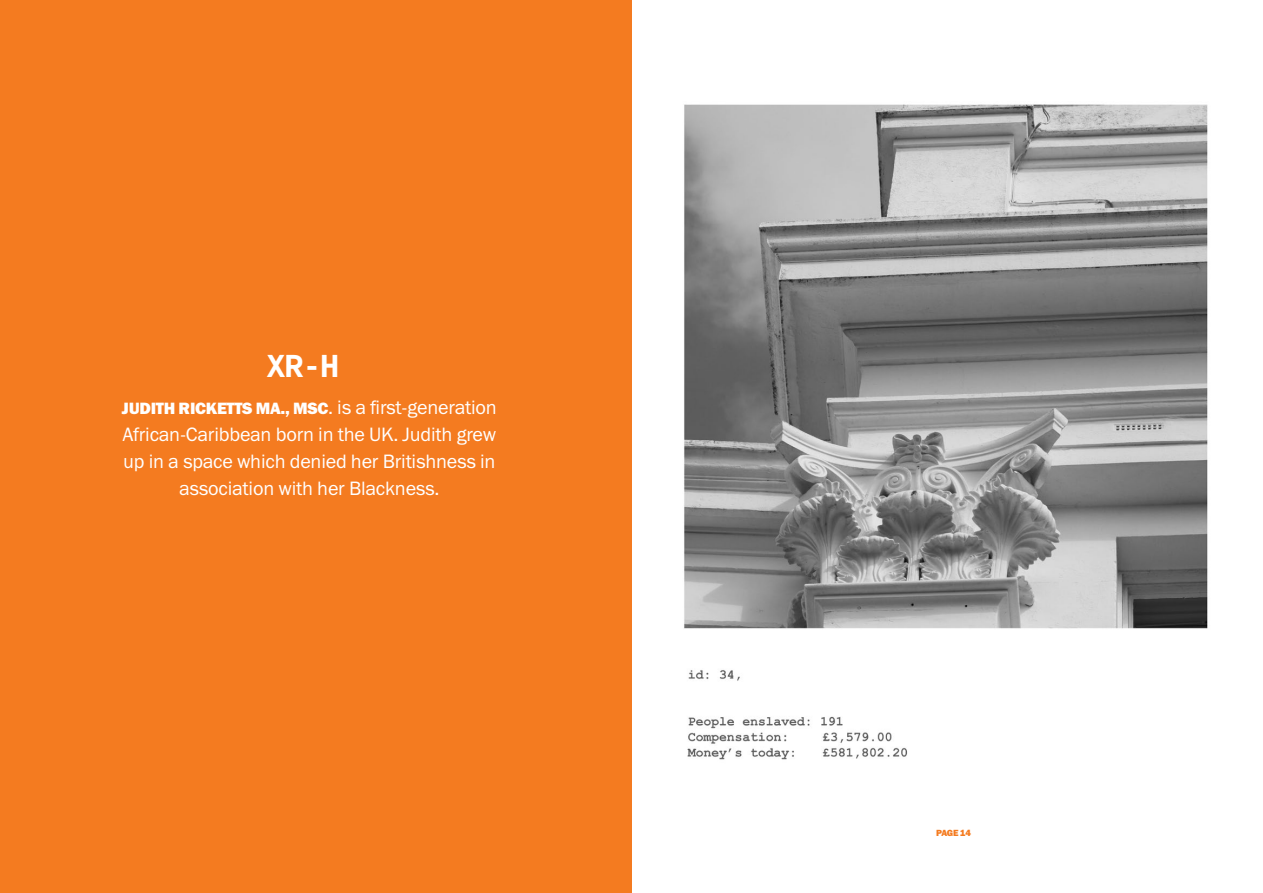
<style>
.page{position:relative;width:1263px;height:893px;background:#fff}
.page>*{position:absolute;margin:0;border:0;box-sizing:border-box;transform-origin:0 0}
.t1{font:600 30.75px "Test Sohne Mono";color:#fff}
.t2{font:19.5px/27px "Franklin Gothic Book C";letter-spacing:-.01em;color:#fff;text-align:center}
.t3{font:16.5px "Franklin Gothic Heavy C";letter-spacing:-.02em;color:#fff}
.t4{font:9px "Franklin Gothic Heavy C";letter-spacing:-.025em;color:#f47b20}
.s1{font-family:"Franklin Gothic Book C";font-size:19.5px}
</style>
<div class="page">
<div style="left:0;top:0;width:631px;height:893px;background:#f47b20"></div>
<img style="left:684px;top:104px;width:524px;height:656px">
<h1 class="t1" style="left:267px;top:346px;width:73px">XR-H</h1>
<p class="t3" style="left:122px;top:399px;width:376px">JUDITH RICKETTS MA., MSC<span class="s1">. is a first-generation</span></p>
<p class="t2" style="left:122px;top:420px;width:375px">African-Caribbean born in the UK. Judith grew up in a space which denied her Britishness in association with her Blackness.</p>
<p class="t4" style="left:936px;top:828px;width:37px">PAGE 14</p>
</div>
